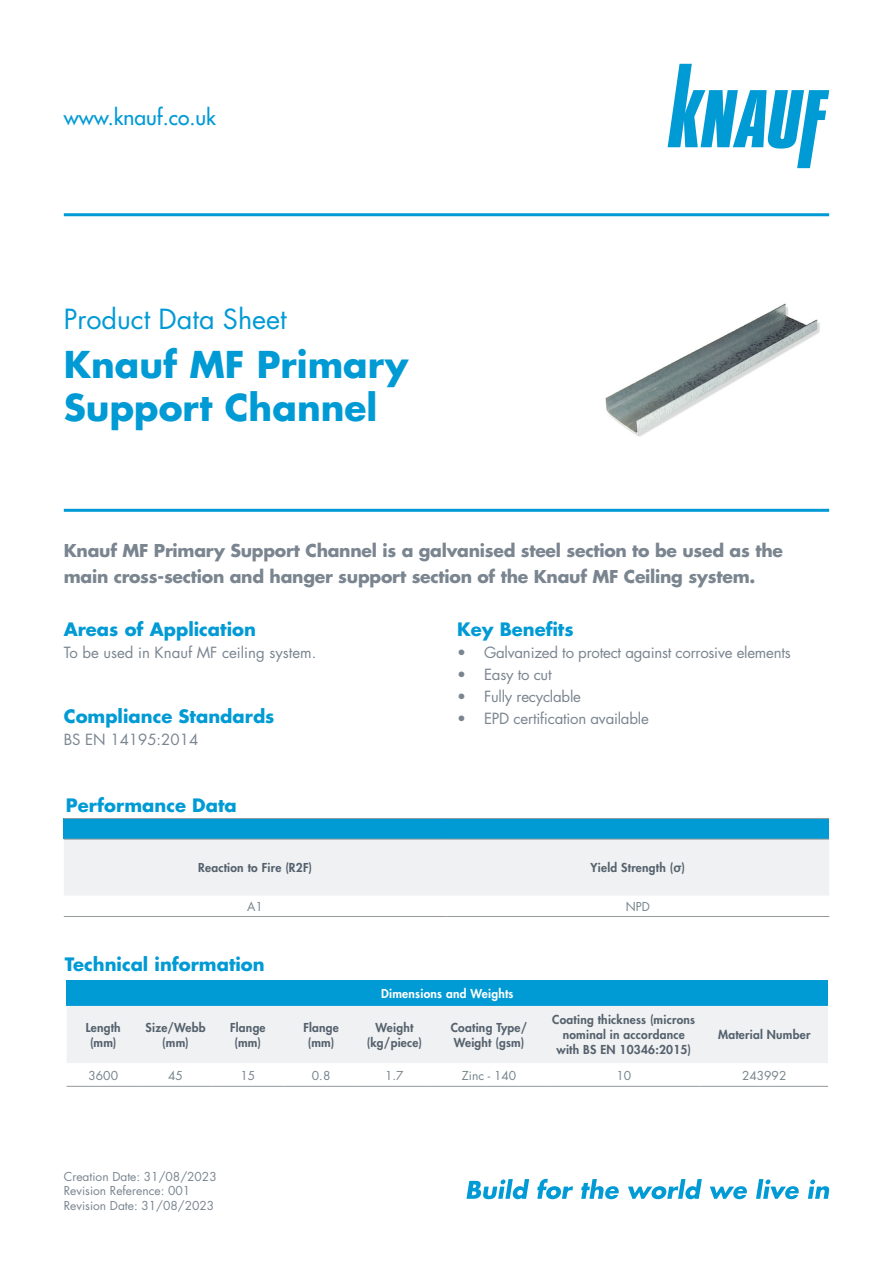
<style>
.page{position:relative;width:893px;height:1263px;background:#fff}
.page>*{position:absolute;margin:0;border:0;box-sizing:border-box;transform-origin:0 0}
.t1{font:700 36px/43.2px "Futura Std";color:#009ad5}
.t2{font:27px "Futura Std";color:#009ad5}
.t3{font:500 21px "Futura Std";color:#009ad5}
.Bold_Inner_Spread_Para_Headings{font:700 18px "Futura Std";color:#009ad5}
.Bold_intro_12_14-12{font:700 17.25px/25.5px "Futura Std";letter-spacing:-.015em;color:#7a8590}
.t4{font:15px "Futura Std";letter-spacing:-.015em;color:#7a8590}
.Table_SubHeading{font:800 12px/15px "Futura Std";letter-spacing:.02em;color:#55616c;text-align:center}
.t5{font:12px/14.4px "Futura Std";color:#7a8590}
.Table_Body{font:12px "Futura Std";color:#75848c}
.Table_SubHeading-2{font:800 12px "Futura Std";letter-spacing:.02em;color:#fff}
.s1{font-family:"Arial";font-weight:700}
</style>
<div class="page">
<svg style="left:466px;top:1179px;width:63px;height:20px"></svg>
<svg style="left:537px;top:1179px;width:36px;height:20px"></svg>
<svg style="left:581px;top:1179px;width:38px;height:20px"></svg>
<svg style="left:628px;top:1179px;width:74px;height:20px"></svg>
<svg style="left:710px;top:1186px;width:37px;height:13px"></svg>
<svg style="left:756px;top:1179px;width:43px;height:20px"></svg>
<svg style="left:808px;top:1179px;width:21px;height:20px"></svg>
<svg style="left:668px;top:64px;width:161px;height:104px"></svg>
<img style="left:605px;top:303px;width:215px;height:134px">
<div style="left:64px;top:818px;width:765px;height:21px;background:#009ad5"></div>
<div style="left:64px;top:840px;width:765px;height:55px;background:#eff1f3"></div>
<hr style="left:64px;top:818px;width:382px;height:1px;background:#94999c">
<hr style="left:446px;top:818px;width:383px;height:1px;background:#94999c">
<hr style="left:64px;top:839px;width:382px;height:1px;background:#94999c">
<hr style="left:446px;top:839px;width:383px;height:1px;background:#94999c">
<hr style="left:64px;top:916px;width:382px;height:1px;background:#94999c">
<hr style="left:446px;top:916px;width:383px;height:1px;background:#94999c">
<hr style="left:64px;top:509px;width:765px;height:3px;background:#009ad5">
<hr style="left:64px;top:213px;width:765px;height:3px;background:#009ad5">
<div style="left:67px;top:980px;width:761px;height:26px;background:#009ad5"></div>
<div style="left:67px;top:1006px;width:761px;height:57px;background:#eff1f3"></div>
<hr style="left:67px;top:1086px;width:73px;height:1px;background:#94999c">
<hr style="left:140px;top:1086px;width:71px;height:1px;background:#94999c">
<hr style="left:211px;top:1086px;width:73px;height:1px;background:#94999c">
<hr style="left:284px;top:1086px;width:74px;height:1px;background:#94999c">
<hr style="left:358px;top:1086px;width:73px;height:1px;background:#94999c">
<hr style="left:431px;top:1086px;width:116px;height:1px;background:#94999c">
<hr style="left:547px;top:1086px;width:153px;height:1px;background:#94999c">
<hr style="left:700px;top:1086px;width:128px;height:1px;background:#94999c">
<h3 class="t3" style="left:64px;top:104px;width:154px">www.knauf.co.uk</h3>
<p class="t2" style="left:64px;top:302px;width:224px">Product Data Sheet</p>
<p class="t1" style="left:64px;top:342px;width:346px">Knauf MF Primary<br>Support Channel</p>
<p class="Bold_intro_12_14-12" style="left:64px;top:538px;width:721px">Knauf MF Primary Support Channel is a galvanised steel section to be used as the main cross-section and hanger support section of the Knauf MF Ceiling system.</p>
<p class="Bold_Inner_Spread_Para_Headings" style="left:457px;top:617px;width:118px">Key Benefits</p>
<p class="t4" style="left:457px;top:643px;width:335px">• Galvanized to protect against corrosive elements</p>
<p class="t4" style="left:457px;top:665px;width:96px">• Easy to cut</p>
<p class="t4" style="left:457px;top:687px;width:125px">• Fully recyclable</p>
<p class="t4" style="left:457px;top:709px;width:193px">• EPD certification available</p>
<p class="Bold_Inner_Spread_Para_Headings" style="left:64px;top:617px;width:194px">Areas of Application</p>
<p class="t4" style="left:64px;top:643px;width:254px">To be used in Knauf MF ceiling system.</p>
<p class="Bold_Inner_Spread_Para_Headings" style="left:64px;top:704px;width:212px">Compliance Standards</p>
<p class="t4" style="left:64px;top:730px;width:136px">BS EN 14195:2014</p>
<p class="Bold_Inner_Spread_Para_Headings" style="left:66px;top:793px;width:172px">Performance Data</p>
<p class="Table_SubHeading" style="left:198px;top:860px;width:115px">Reaction to Fire (R2F)</p>
<p class="Table_SubHeading" style="left:591px;top:860px;width:96px">Yield Strength (<span class="s1">σ</span>)</p>
<p class="Table_Body" style="left:247px;top:899px;width:17px">A1</p>
<p class="Table_Body" style="left:626px;top:899px;width:26px">NPD</p>
<p class="Bold_Inner_Spread_Para_Headings" style="left:65px;top:952px;width:201px">Technical information</p>
<p class="Table_SubHeading" style="left:86px;top:1020px;width:37px">Length (mm)</p>
<p class="Table_SubHeading" style="left:146px;top:1020px;width:62px">Size/Webb</p>
<p class="Table_SubHeading" style="left:162px;top:1035px;width:28px">(mm)</p>
<p class="Table_SubHeading" style="left:230px;top:1020px;width:37px">Flange</p>
<p class="Table_SubHeading" style="left:235px;top:1035px;width:28px">(mm)</p>
<p class="Table_SubHeading" style="left:303px;top:1020px;width:37px">Flange</p>
<p class="Table_SubHeading" style="left:308px;top:1035px;width:28px">(mm)</p>
<p class="Table_SubHeading-2" style="left:381px;top:986px;width:134px">Dimensions and Weights</p>
<p class="Table_SubHeading" style="left:376px;top:1020px;width:39px">Weight</p>
<p class="Table_SubHeading" style="left:367px;top:1035px;width:57px">(kg/piece)</p>
<p class="Table_SubHeading" style="left:451px;top:1020px;width:78px">Coating Type/</p>
<p class="Table_SubHeading" style="left:454px;top:1035px;width:72px">Weight (gsm)</p>
<p class="Table_SubHeading" style="left:552px;top:1012px;width:144px">Coating thickness (microns nominal in accordance with BS EN 10346:2015)</p>
<p class="Table_SubHeading" style="left:718px;top:1027px;width:94px">Material Number</p>
<p class="Table_Body" style="left:88px;top:1067px;width:31px">3600</p>
<p class="Table_Body" style="left:168px;top:1067px;width:16px">45</p>
<p class="Table_Body" style="left:240px;top:1067px;width:16px">15</p>
<p class="Table_Body" style="left:312px;top:1067px;width:20px">0.8</p>
<p class="Table_Body" style="left:385px;top:1067px;width:20px">1.7</p>
<p class="Table_Body" style="left:462px;top:1067px;width:56px">Zinc - 140</p>
<p class="Table_Body" style="left:616px;top:1067px;width:16px">10</p>
<p class="Table_Body" style="left:742px;top:1067px;width:46px">243992</p>
<p class="t5" style="left:64px;top:1169px;width:154px">Creation Date: 31/08/2023<br>Revision Reference: 001<br>Revision Date: 31/08/2023</p>
</div>
